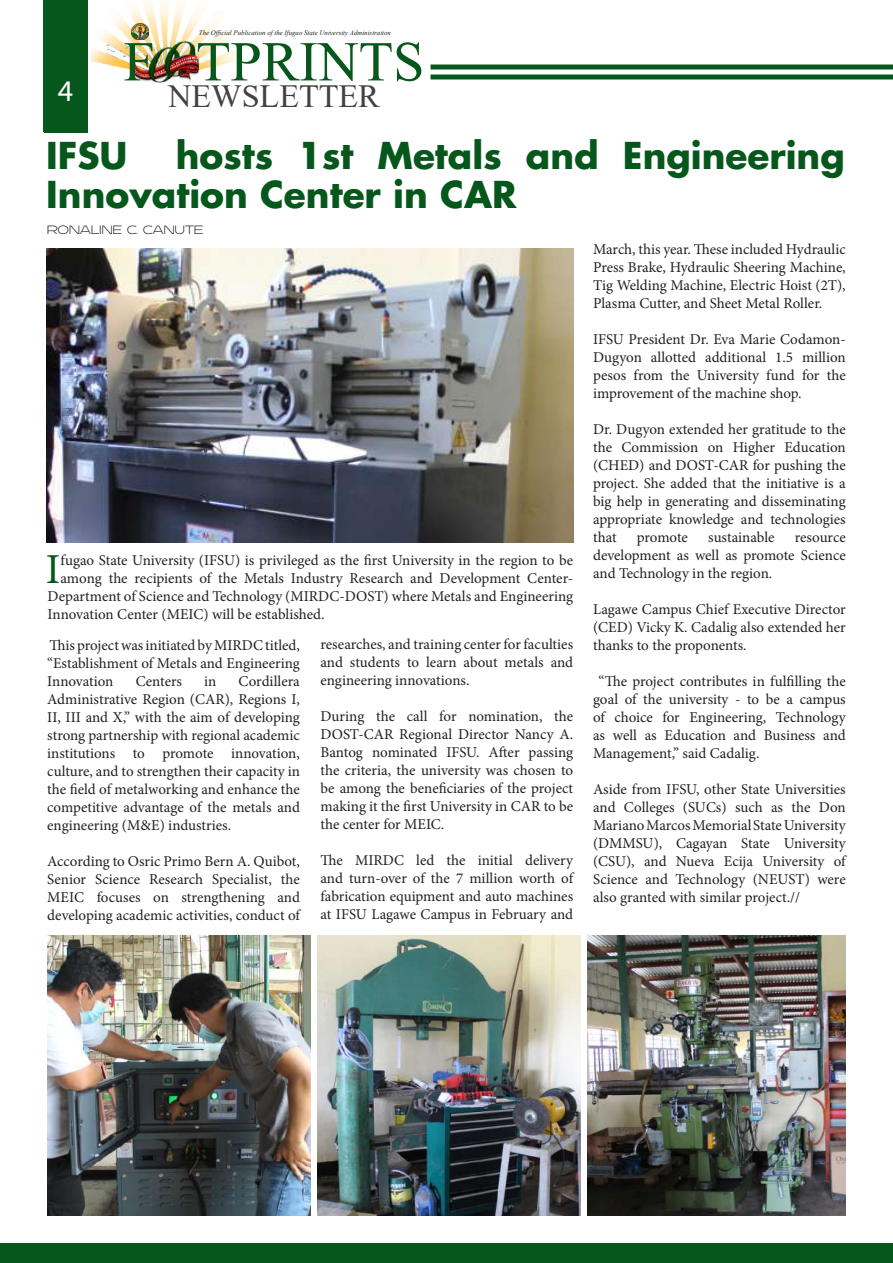
<style>
.page{position:relative;width:893px;height:1263px;background:#fff}
.page>*{position:absolute;margin:0;border:0;box-sizing:border-box;transform-origin:0 0}
.t1{font:56.25px "Times New Roman";color:#06571c}
.t2{font:42.75px "Minion Pro";color:#06571c}
.t3{font:700 36px/39px "Futura LT";color:#06571c}
.t4{font:32.25px "Times New Roman";color:#414243}
.t5{font:30px "Myriad Pro";color:#fff}
.t6{font:15px/18px "Minion Pro";color:#231f20;text-align:justify}
.t7{font:200 12px "Resotho";letter-spacing:.025em;color:#162715}
.t8{font:italic 6.9px "Times New Roman";color:#231f20}
</style>
<div class="page">
<div style="left:44px;top:0;width:43px;height:133px;background:#06571c"></div>
<img style="left:91px;top:0;width:147px;height:83px">
<img style="left:131px;top:23px;width:18px;height:17px">
<hr style="left:430px;top:65px;width:463px;height:4px;background:#06571c">
<div style="left:430px;top:75px;width:463px;height:5px;background:#06571c"></div>
<div style="left:43px;top:0;width:43px;height:132px;background:#06571c"></div>
<div style="left:0;top:1243px;width:893px;height:20px;background:#06571c"></div>
<img style="left:46px;top:248px;width:527px;height:294px">
<img style="left:587px;top:935px;width:259px;height:281px">
<img style="left:318px;top:935px;width:262px;height:281px">
<img style="left:47px;top:935px;width:263px;height:280px">
<h3 class="t5" style="left:58px;top:72px;width:17px">4</h3>
<p class="t8" style="left:199px;top:28px;width:194px">The Official Publication of the Ifugao State University Administration</p>
<h1 class="t1" style="left:124px;top:22px;width:302px">F TPRINTS</h1>
<h3 class="t4" style="left:168px;top:73px;width:213px">NEWSLETTER</h3>
<h3 class="t3" style="left:46px;top:136px;width:800px;text-indent:130px">hosts 1st Metals and Engineering<br>Innovation Center in CAR</h3>
<h3 class="t3" style="left:46px;top:136px;width:83px">IFSU</h3>
<p class="t7" style="left:47px;top:223px;width:158px">RONALINE C. CANUTE</p>
<h2 class="t2" style="left:46px;top:540px;width:16px">I</h2>
<p class="t6" style="left:61px;top:551px;width:514px">fugao State University (IFSU) is privileged as the first University in the region to be</p>
<p class="t6" style="left:61px;top:569px;width:514px">among the recipients of the Metals Industry Research and Development Center-</p>
<p class="t6" style="left:48px;top:587px;width:527px">Department of Science and Technology (MIRDC-DOST) where Metals and Engineering</p>
<p class="t6" style="left:48px;top:605px;width:278px">Innovation Center (MEIC) will be established.</p>
<p class="t6" style="left:47px;top:636px;width:254px">This project was initiated by MIRDC titled, “Establishment of Metals and Engineering Innovation</p>
<p class="t6" style="left:47px;top:672px;width:254px;text-indent:191px">Cordillera Administrative Region (CAR), Regions I, II, III and X,” with the aim of developing strong partnership with regional academic institutions to promote innovation, culture, and to strengthen their capacity in the field of metalworking and enhance the competitive advantage of the metals and engineering (M&amp;E) industries.</p>
<p class="t6" style="left:47px;top:852px;width:254px">According to Osric Primo Bern A. Quibot, Senior Science Research Specialist, the MEIC focuses on strengthening and developing academic activities, conduct of</p>
<p class="t6" style="left:136px;top:672px;width:48px">Centers</p>
<p class="t6" style="left:204px;top:672px;width:14px">in</p>
<p class="t6" style="left:320px;top:635px;width:254px">researches, and training center for faculties and students to learn about metals and engineering innovations.</p>
<p class="t6" style="left:320px;top:707px;width:254px">During the call for nomination, the DOST-CAR Regional Director Nancy A.<br>Bantog nominated IFSU. After passing the criteria, the university was chosen to be among the beneficiaries of the project making it the first University in CAR to be the center for MEIC.</p>
<p class="t6" style="left:320px;top:851px;width:254px">The MIRDC led the initial delivery and turn-over of the 7 million worth of fabrication equipment and auto machines at IFSU Lagawe Campus in February and</p>
<p class="t6" style="left:593px;top:241px;width:254px">March, this year. These included Hydraulic Press Brake, Hydraulic Sheering Machine, Tig Welding Machine, Electric Hoist (2T), Plasma Cutter, and Sheet Metal Roller.</p>
<p class="t6" style="left:593px;top:331px;width:254px">IFSU President Dr. Eva Marie Codamon-Dugyon allotted additional 1.5 million pesos from the University fund for the improvement of the machine shop.</p>
<p class="t6" style="left:593px;top:421px;width:254px">Dr. Dugyon extended her gratitude to the the Commission on Higher Education (CHED) and DOST-CAR for pushing the project. She added that the initiative is a big help in generating and disseminating appropriate knowledge and technologies that</p>
<p class="t6" style="left:637px;top:529px;width:53px">promote</p>
<p class="t6" style="left:708px;top:529px;width:68px">sustainable</p>
<p class="t6" style="left:593px;top:529px;width:254px;text-indent:202px">resource development as well as promote Science and Technology in the region.</p>
<p class="t6" style="left:593px;top:601px;width:254px">Lagawe Campus Chief Executive Director (CED) Vicky K. Cadalig also extended her thanks to the proponents.</p>
<p class="t6" style="left:593px;top:673px;width:254px;text-indent:5px">“The project contributes in fulfilling the goal of the university - to be a campus of choice for Engineering, Technology as well as Education and Business and Management,” said Cadalig.</p>
<p class="t6" style="left:593px;top:781px;width:254px">Aside from IFSU, other State Universities and Colleges (SUCs) such as the Don Mariano Marcos Memorial State University (DMMSU), Cagayan State University (CSU), and Nueva Ecija University of Science and Technology (NEUST) were also granted with similar project.//</p>
</div>
